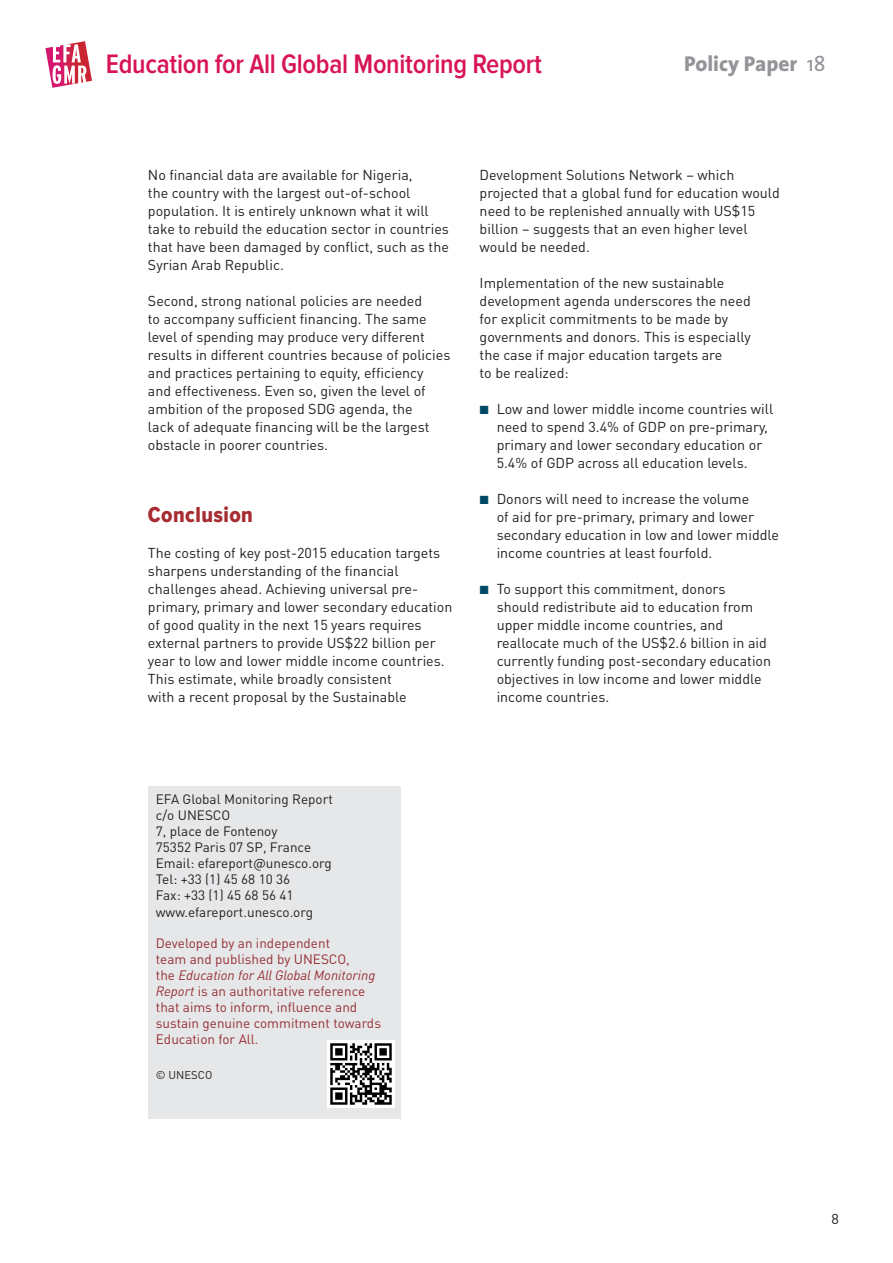
<style>
.page{position:relative;width:893px;height:1263px;background:#fff}
.page>*{position:absolute;margin:0;border:0;box-sizing:border-box;transform-origin:0 0}
.t1{font:600 27.75px "Proxima Nova Cond";letter-spacing:-.01em;color:#d81456}
.PP_Head_1{font:22.5px "Proxima Nova Cond Extrabld";letter-spacing:.02em;color:#a72b30}
.t2{font:800 21.6px "The Sans";color:#939598}
.PP_Body{font:14.25px/18px "DINOT";color:#231f20}
.t3{font:13.5px/16px "DINOT";color:#962e33}
.t4{font:13.5px/16px "DINOT";color:#231f20}
.t5{font:11.25px "DINOT";color:#231f20}
.s1{font-weight:400}
.s2{font-family:"Proxima Nova Cond";color:#004964}
.s3{font-style:italic}
</style>
<div class="page">
<svg style="left:45px;top:41px;width:47px;height:47px"></svg>
<div style="left:148px;top:786px;width:252px;height:332px;background:#e6e7e9"></div>
<img style="left:328px;top:1041px;width:66px;height:66px">
<h1 class="t1" style="left:106px;top:51px;width:438px">Education for All Global Monitoring Report</h1>
<h3 class="t2" style="left:684px;top:45px;width:143px">Policy Paper <span class="s1">18</span></h3>
<p class="PP_Body" style="left:148px;top:165px;width:302px">No financial data are available for Nigeria,<br>the country with the largest out-of-school population. It is entirely unknown what it will take to rebuild the education sector in countries that have been damaged by conflict, such as the Syrian Arab Republic.</p>
<p class="PP_Body" style="left:148px;top:291px;width:304px">Second, strong national policies are needed<br>to accompany sufficient financing. The same level of spending may produce very different results in different countries because of policies and practices pertaining to equity, efficiency<br>and effectiveness. Even so, given the level of ambition of the proposed SDG agenda, the<br>lack of adequate financing will be the largest obstacle in poorer countries.</p>
<p class="PP_Head_1" style="left:148px;top:504px;width:106px">Conclusion</p>
<p class="PP_Body" style="left:148px;top:543px;width:306px">The costing of key post-2015 education targets sharpens understanding of the financial challenges ahead. Achieving universal pre&shy;primary, primary and lower secondary education of good quality in the next 15 years requires external partners to provide US$22 billion per year to low and lower middle income countries.<br>This estimate, while broadly consistent<br>with a recent proposal by the Sustainable</p>
<p class="PP_Body" style="left:480px;top:165px;width:302px">Development Solutions Network – which projected that a global fund for education would need to be replenished annually with US$15 billion – suggests that an even higher level would be needed.</p>
<p class="PP_Body" style="left:480px;top:273px;width:273px">Implementation of the new sustainable development agenda underscores the need for explicit commitments to be made by governments and donors. This is especially the case if major education targets are<br>to be realized:</p>
<p class="PP_Body" style="left:497px;top:399px;width:278px;text-indent:-17px"><span class="s2">■</span> Low and lower middle income countries will need to spend 3.4% of GDP on pre-primary, primary and lower secondary education or 5.4% of GDP across all education levels.</p>
<p class="PP_Body" style="left:497px;top:489px;width:284px;text-indent:-17px"><span class="s2">■</span> Donors will need to increase the volume<br>of aid for pre-primary, primary and lower secondary education in low and lower middle income countries at least fourfold.</p>
<p class="PP_Body" style="left:497px;top:579px;width:276px;text-indent:-17px"><span class="s2">■</span> To support this commitment, donors should redistribute aid to education from upper middle income countries, and reallocate much of the US$2.6 billion in aid currently funding post-secondary education objectives in low income and lower middle income countries.</p>
<p class="t4" style="left:156px;top:790px;width:178px">EFA Global Monitoring Report c/o UNESCO<br>7, place de Fontenoy<br>75352 Paris 07 SP, France<br>Email: efareport@unesco.org<br>Tel: +33 (1) 45 68 10 36<br>Fax: +33 (1) 45 68 56 41 www.efareport.unesco.org</p>
<p class="t3" style="left:156px;top:934px;width:227px">Developed by an independent<br>team and published by UNESCO,<br>the <span class="s3">Education for All Global Monitoring<br>Report</span> is an authoritative reference that aims to inform, influence and sustain genuine commitment towards<br>Education for All.</p>
<p class="t5" style="left:156px;top:1067px;width:58px">© UNESCO</p>
<p class="PP_Body" style="left:831px;top:1209px;width:9px">8</p>
</div>
